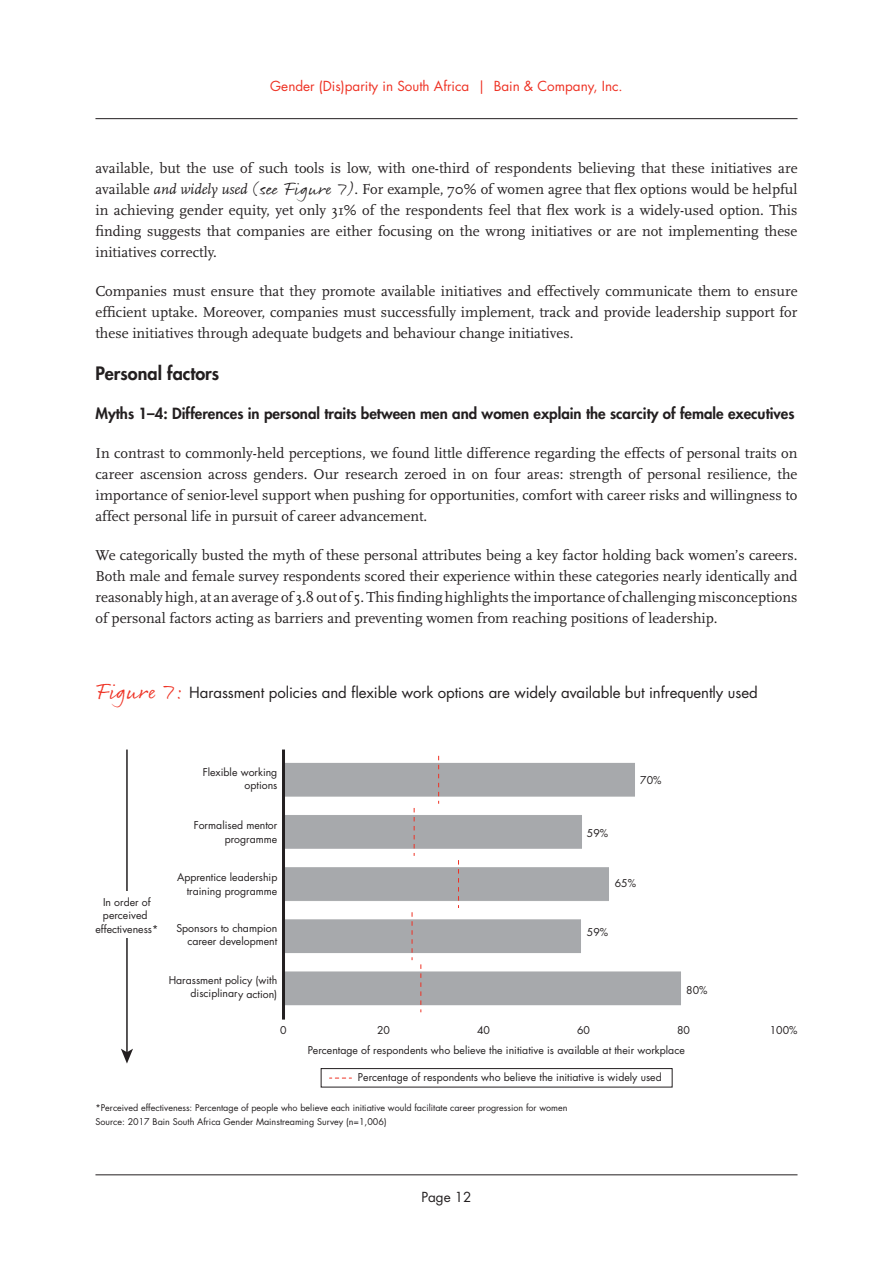
<style>
.page{position:relative;width:893px;height:1263px;background:#fff}
.page>*{position:absolute;margin:0;border:0;box-sizing:border-box;transform-origin:0 0}
.t1{font:800 18px "Futura";color:#231f20}
.t2{font:15px/21px "Scala";color:#231f20;text-align:justify}
.t3{font:800 15px "Futura";color:#231f20}
.t4{font:15px "Futura";letter-spacing:-.005em;color:#231f20}
.t5{font:13.5px "Futura";color:#ee3224}
.t6{font:13.5px "Futura";color:#231f20}
.t7{font:10.5px/13.5px "Futura";color:#231f20;text-align:right}
.t8{font:9px/13.5px "Futura";color:#231f20}
.s1{font-style:italic}
.s2{font-family:"Rollerscript Rough";font-size:18px}
.s3{font-family:"Rollerscript Rough";font-size:22.5px;color:#ee3224}
</style>
<div class="page">
<hr style="left:95px;top:118px;width:702px;height:1px;background:#231f20">
<hr style="left:95px;top:1174px;width:702px;height:1px;background:#231f20">
<hr style="left:126px;top:749px;width:2px;height:304px;background:#231f20">
<svg style="left:121px;top:1049px;width:12px;height:14px"></svg>
<div style="left:95px;top:891px;width:66px;height:47px;background:#fff"></div>
<svg style="left:330px;top:1078px;width:21px;height:1px"></svg>
<div style="left:321px;top:1068px;width:351px;height:19px;border:1px solid #231f20"></div>
<div style="left:283px;top:814px;width:299px;height:35px;background:#a7a9ac"></div>
<div style="left:283px;top:814px;width:300px;height:35px;border:1px solid #fff"></div>
<svg style="left:414px;top:808px;width:1px;height:48px"></svg>
<div style="left:283px;top:971px;width:398px;height:35px;background:#a7a9ac"></div>
<div style="left:283px;top:971px;width:399px;height:35px;border:1px solid #fff"></div>
<div style="left:283px;top:919px;width:298px;height:34px;background:#a7a9ac"></div>
<div style="left:283px;top:919px;width:299px;height:35px;border:1px solid #fff"></div>
<div style="left:283px;top:867px;width:326px;height:34px;background:#a7a9ac"></div>
<div style="left:283px;top:866px;width:327px;height:36px;border:1px solid #fff"></div>
<div style="left:283px;top:762px;width:352px;height:35px;background:#a7a9ac"></div>
<div style="left:283px;top:762px;width:353px;height:35px;border:1px solid #fff"></div>
<svg style="left:420px;top:964px;width:1px;height:48px"></svg>
<svg style="left:412px;top:912px;width:1px;height:48px"></svg>
<svg style="left:458px;top:860px;width:1px;height:48px"></svg>
<svg style="left:438px;top:756px;width:1px;height:48px"></svg>
<hr style="left:282px;top:749px;width:3px;height:270px;background:#231f20">
<p class="t5" style="left:270px;top:78px;width:354px">Gender (Dis)parity in South Africa | Bain &amp; Company, Inc.</p>
<p class="t2" style="left:95px;top:158px;width:704px">available, but the use of such tools is low, with one-third of respondents believing that these initiatives are available <span class="s1">and widely used</span> <span class="s2">(see Figure 7)</span>. For example, 70% of women agree that flex options would be helpful in achieving gender equity, yet only 31% of the respondents feel that flex work is a widely-used option. This finding suggests that companies are either focusing on the wrong initiatives or are not implementing these initiatives correctly.</p>
<p class="t2" style="left:95px;top:281px;width:704px">Companies must ensure that they promote available initiatives and effectively communicate them to ensure efficient uptake. Moreover, companies must successfully implement, track and provide leadership support for these initiatives through adequate budgets and behaviour change initiatives.</p>
<p class="t1" style="left:95px;top:362px;width:125px">Personal factors</p>
<p class="t3" style="left:95px;top:404px;width:701px">Myths 1–4: Differences in personal traits between men and women explain the scarcity of female executives</p>
<p class="t2" style="left:95px;top:443px;width:704px">In contrast to commonly-held perceptions, we found little difference regarding the effects of personal traits on career ascension across genders. Our research zeroed in on four areas: strength of personal resilience, the importance of senior-level support when pushing for opportunities, comfort with career risks and willingness to affect personal life in pursuit of career advancement.</p>
<p class="t2" style="left:95px;top:545px;width:704px">We categorically busted the myth of these personal attributes being a key factor holding back women’s careers.<br>Both male and female survey respondents scored their experience within these categories nearly identically and reasonably high, at an average of 3.8 out of 5. This finding highlights the importance of challenging misconceptions of personal factors acting as barriers and preventing women from reaching positions of leadership.</p>
<p class="t4" style="left:95px;top:683px;width:664px"><span class="s3">Figure 7:</span> Harassment policies and flexible work options are widely available but infrequently used</p>
<p class="t7" style="left:95px;top:895px;width:64px;text-align:center">In order of perceived effectiveness*</p>
<p class="t7" style="left:203px;top:765px;width:76px">Flexible working options</p>
<p class="t7" style="left:194px;top:819px;width:85px">Formalised mentor programme</p>
<p class="t7" style="left:177px;top:871px;width:102px">Apprentice leadership training programme</p>
<p class="t7" style="left:176px;top:921px;width:102px">Sponsors to champion career development</p>
<p class="t7" style="left:169px;top:973px;width:110px">Harassment policy (with disciplinary action)</p>
<p class="t7" style="left:587px;top:826px;width:23px">59%</p>
<p class="t7" style="left:640px;top:774px;width:23px">70%</p>
<p class="t7" style="left:615px;top:877px;width:23px">65%</p>
<p class="t7" style="left:587px;top:926px;width:23px">59%</p>
<p class="t7" style="left:686px;top:983px;width:23px">80%</p>
<p class="t7" style="left:477px;top:1023px;width:14px">40</p>
<p class="t7" style="left:577px;top:1023px;width:14px">60</p>
<p class="t7" style="left:677px;top:1023px;width:14px">80</p>
<p class="t7" style="left:770px;top:1023px;width:29px">100%</p>
<p class="t7" style="left:358px;top:1070px;width:305px">Percentage of respondents who believe the initiative is widely used</p>
<p class="t7" style="left:280px;top:1023px;width:8px">0</p>
<p class="t7" style="left:308px;top:1019px;width:379px;line-height:20.5px;text-align:left;text-indent:69px">20<br>Percentage of respondents who believe the initiative is available at their workplace</p>
<p class="t8" style="left:95px;top:1101px;width:474px">*Perceived effectiveness: Percentage of people who believe each initiative would facilitate career progression for women<br>Source: 2017 Bain South Africa Gender Mainstreaming Survey (n=1,006)</p>
<p class="t6" style="left:421px;top:1188px;width:52px">Page 12</p>
</div>
